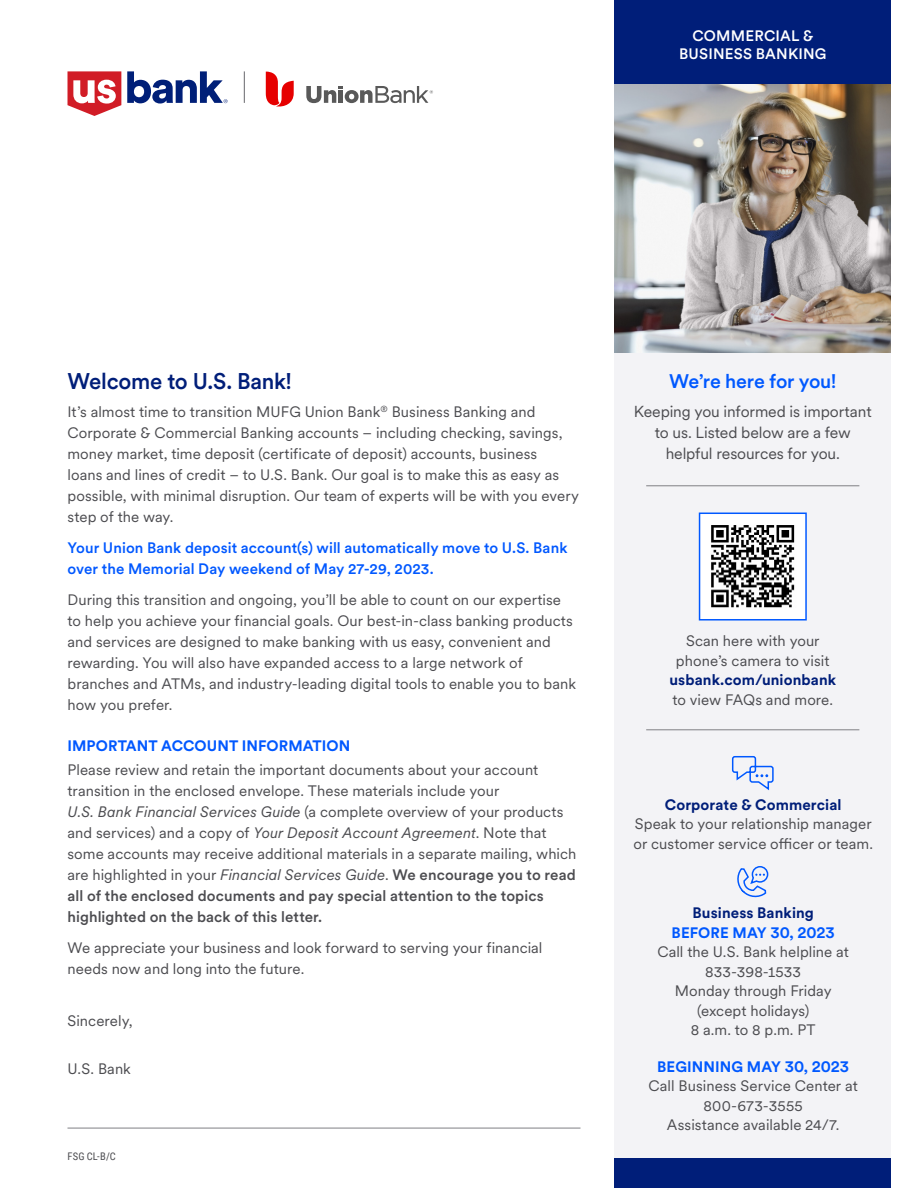
<style>
.page{position:relative;width:918px;height:1188px;background:#fff}
.page>*{position:absolute;margin:0;border:0;box-sizing:border-box;transform-origin:0 0}
.t1{font:500 22.5px "U.S.Bank Circular";letter-spacing:-.015em;color:#001e79}
.t2{font:500 19.5px "U.S.Bank Circular";letter-spacing:-.01em;color:#0058ff}
.t3{font:15.75px/21px "U.S.Bank Circular";letter-spacing:-.01em;color:#4c4c50;text-align:center}
.t4{font:15px/21px "U.S.Bank Circular";letter-spacing:.005em;color:#4c4c50}
.t5{font:500 15px/21px "U.S.Bank Circular";letter-spacing:.005em;color:#0058ff}
.t6{font:700 15px "U.S.Bank Circular";letter-spacing:.005em;color:#0058ff}
.t7{font:500 15px/18px "U.S.Bank Circular";letter-spacing:.015em;color:#fff;text-align:center}
.t8{font:10.5px "Roboto Condensed";color:#4c4c50}
.s1{font-style:italic}
.s2{font-weight:500}
.s3{font-weight:700;color:#001e79}
.s4{font-weight:700;color:#0058ff}
</style>
<div class="page">
<div style="left:615px;top:41px;width:276px;height:1120px;background:#f3f3f6"></div>
<img style="left:615px;top:84px;width:276px;height:268px">
<div style="left:615px;top:0;width:276px;height:84px;background:#001e79"></div>
<div style="left:615px;top:1158px;width:276px;height:30px;background:#001e79"></div>
<img style="left:702px;top:516px;width:102px;height:102px">
<div style="left:699px;top:513px;width:108px;height:108px;border:2px solid #0058ff"></div>
<svg style="left:737px;top:866px;width:32px;height:32px"></svg>
<svg style="left:731px;top:756px;width:43px;height:35px"></svg>
<hr style="left:646px;top:729px;width:213px;height:1px;background:#7f7f84">
<hr style="left:646px;top:485px;width:213px;height:1px;background:#7f7f84">
<hr style="left:68px;top:1128px;width:512px;height:1px;background:#7f7f84">
<svg style="left:127px;top:71px;width:101px;height:33px"></svg>
<svg style="left:68px;top:71px;width:53px;height:45px"></svg>
<hr style="left:244px;top:71px;width:1px;height:32px;background:#66666b">
<svg style="left:266px;top:72px;width:28px;height:35px"></svg>
<svg style="left:306px;top:86px;width:127px;height:17px"></svg>
<p class="t7" style="left:679px;top:26px;width:149px">COMMERCIAL &amp;<br>BUSINESS BANKING</p>
<p class="t1" style="left:68px;top:365px;width:226px">Welcome to U.S. Bank!</p>
<p class="t4" style="left:68px;top:400px;width:513px">It’s almost time to transition MUFG Union Bank<sup>®</sup> Business Banking and Corporate &amp; Commercial Banking accounts – including checking, savings, money market, time deposit (certificate of deposit) accounts, business<br>loans and lines of credit – to U.S. Bank. Our goal is to make this as easy as possible, with minimal disruption. Our team of experts will be with you every step of the way.</p>
<p class="t5" style="left:68px;top:536px;width:502px">Your Union Bank deposit account(s) will automatically move to U.S. Bank over the Memorial Day weekend of May 27-29, 2023.</p>
<p class="t4" style="left:68px;top:588px;width:510px">During this transition and ongoing, you’ll be able to count on our expertise to help you achieve your financial goals. Our best-in-class banking products and services are designed to make banking with us easy, convenient and rewarding. You will also have expanded access to a large network of branches and ATMs, and industry-leading digital tools to enable you to bank how you prefer.</p>
<p class="t6" style="left:68px;top:735px;width:284px">IMPORTANT ACCOUNT INFORMATION</p>
<p class="t4" style="left:68px;top:759px;width:510px">Please review and retain the important documents about your account transition in the enclosed envelope. These materials include your<br><span class="s1">U.S. Bank Financial Services Guide</span> (a complete overview of your products and services) and a copy of <span class="s1">Your Deposit Account Agreement</span>. Note that some accounts may receive additional materials in a separate mailing, which are highlighted in your <span class="s1">Financial Services Guide</span>. <span class="s2">We encourage you to read all of the enclosed documents and pay special attention to the topics highlighted on the back of this letter.</span></p>
<p class="t4" style="left:68px;top:937px;width:477px">We appreciate your business and look forward to serving your financial needs now and long into the future.</p>
<p class="t4" style="left:68px;top:1010px;width:67px">Sincerely,</p>
<p class="t4" style="left:68px;top:1057px;width:65px">U.S. Bank</p>
<p class="t8" style="left:68px;top:1149px;width:50px">FSG CL-B/C</p>
<p class="t2" style="left:669px;top:368px;width:168px">We’re here for you!</p>
<p class="t3" style="left:634px;top:401px;width:239px">Keeping you informed is important to us. Listed below are a few helpful resources for you.</p>
<p class="t4" style="left:669px;top:631px;width:168px;line-height:19.5px;text-align:center">Scan here with your phone’s camera to visit <span class="s3">usbank.com/unionbank </span>to view FAQs and more.</p>
<p class="t4" style="left:633px;top:794px;width:241px;line-height:19.5px;text-align:center"><span class="s3">Corporate &amp; Commercial<br></span>Speak to your relationship manager or customer service officer or team.</p>
<p class="t4" style="left:657px;top:902px;width:193px;line-height:19.5px;text-align:center"><span class="s3">Business Banking<br></span><span class="s4">BEFORE MAY 30, 2023<br></span>Call the U.S. Bank helpline at<br>833-398-1533<br>Monday through Friday (except holidays)<br>8 a.m. to 8 p.m. PT</p>
<p class="t4" style="left:649px;top:1056px;width:211px;line-height:19.5px;text-align:center"><span class="s4">BEGINNING MAY 30, 2023<br></span>Call Business Service Center at<br>800-673-3555<br>Assistance available 24/7.</p>
</div>
